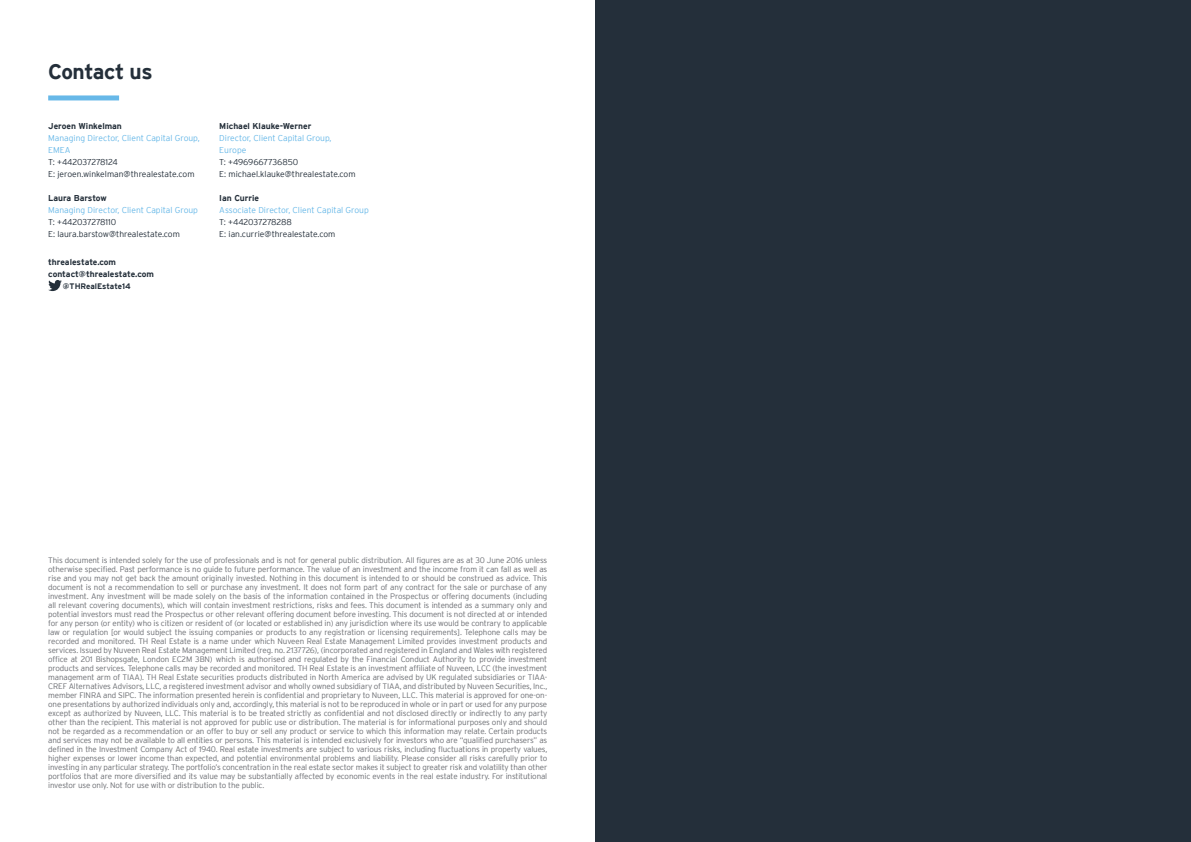
<style>
.page{position:relative;width:1191px;height:842px;background:#fff}
.page>*{position:absolute;margin:0;border:0;box-sizing:border-box;transform-origin:0 0}
.t1{font:700 21px "Interstate";letter-spacing:-.02em;color:#242f3a}
.t2{font:300 8.5px/12px "Interstate";letter-spacing:-.005em;color:#242f3a}
.t3{font:300 8.5px/12px "Interstate";color:#67b8e8}
.t4{font:700 8.5px/12px "Interstate";color:#242f3a}
.t5{font:300 8px/9px "Interstate";letter-spacing:-.015em;color:#6a6c71;text-align:justify}
.t6{font:700 8px "Interstate";color:#242f3a}
</style>
<div class="page">
<svg style="left:48px;top:280px;width:14px;height:11px"></svg>
<div style="left:48px;top:95px;width:71px;height:5px;background:#67b8e8"></div>
<div style="left:595px;top:0;width:596px;height:842px;background:#242f3a"></div>
<h1 class="t1" style="left:48px;top:60px;width:106px">Contact us</h1>
<p class="t4" style="left:48px;top:120px;width:75px">Jeroen Winkelman</p>
<p class="t3" style="left:48px;top:132px;width:153px">Managing Director, Client Capital Group,<br>EMEA</p>
<p class="t2" style="left:48px;top:156px;width:148px">T: +442037278124<br>E: jeroen.winkelman@threalestate.com</p>
<p class="t4" style="left:48px;top:192px;width:60px">Laura Barstow</p>
<p class="t3" style="left:48px;top:204px;width:151px">Managing Director, Client Capital Group</p>
<p class="t2" style="left:48px;top:216px;width:133px">T: +442037278110<br>E: laura.barstow@threalestate.com</p>
<p class="t4" style="left:48px;top:256px;width:107px">threalestate.com contact@threalestate.com</p>
<p class="t6" style="left:63px;top:282px;width:69px">@THRealEstate14</p>
<p class="t4" style="left:219px;top:120px;width:94px">Michael Klauke-Werner</p>
<p class="t3" style="left:219px;top:132px;width:114px">Director, Client Capital Group,<br>Europe</p>
<p class="t2" style="left:219px;top:156px;width:138px">T: +4969667736850<br>E: michael.klauke@threalestate.com</p>
<p class="t4" style="left:219px;top:192px;width:41px">Ian Currie</p>
<p class="t3" style="left:219px;top:204px;width:151px">Associate Director, Client Capital Group</p>
<p class="t2" style="left:219px;top:216px;width:118px">T: +442037278288<br>E: ian.currie@threalestate.com</p>
<p class="t5" style="left:48px;top:555px;width:500px">This document is intended solely for the use of professionals and is not for general public distribution. All figures are as at 30 June 2016 unless otherwise specified. Past performance is no guide to future performance. The value of an investment and the income from it can fall as well as rise and you may not get back the amount originally invested. Nothing in this document is intended to or should be construed as advice. This document is not a recommendation to sell or purchase any investment. It does not form part of any contract for the sale or purchase of any investment. Any investment will be made solely on the basis of the information contained in the Prospectus or offering documents (including all relevant covering documents), which will contain investment restrictions, risks and fees. This document is intended as a summary only and potential investors must read the Prospectus or other relevant offering document before investing. This document is not directed at or intended for any person (or entity) who is citizen or resident of (or located or established in) any jurisdiction where its use would be contrary to applicable law or regulation [or would subject the issuing companies or products to any registration or licensing requirements]. Telephone calls may be recorded and monitored. TH Real Estate is a name under which Nuveen Real Estate Management Limited provides investment products and services. Issued by Nuveen Real Estate Management Limited (reg. no. 2137726), (incorporated and registered in England and Wales with registered office at 201 Bishopsgate, London EC2M 3BN) which is authorised and regulated by the Financial Conduct Authority to provide investment products and services. Telephone calls may be recorded and monitored. TH Real Estate is an investment affiliate of Nuveen, LCC (the investment management arm of TIAA). TH Real Estate securities products distributed in North America are advised by UK regulated subsidiaries or TIAA-CREF Alternatives Advisors, LLC, a registered investment advisor and wholly owned subsidiary of TIAA, and distributed by Nuveen Securities, Inc., member FINRA and SIPC. The information presented herein is confidential and proprietary to Nuveen, LLC. This material is approved for one-on&shy;one presentations by authorized individuals only and, accordingly, this material is not to be reproduced in whole or in part or used for any purpose except as authorized by Nuveen, LLC. This material is to be treated strictly as confidential and not disclosed directly or indirectly to any party other than the recipient. This material is not approved for public use or distribution. The material is for informational purposes only and should not be regarded as a recommendation or an offer to buy or sell any product or service to which this information may relate. Certain products and services may not be available to all entities or persons. This material is intended exclusively for investors who are “qualified purchasers” as defined in the Investment Company Act of 1940. Real estate investments are subject to various risks, including fluctuations in property values, higher expenses or lower income than expected, and potential environmental problems and liability. Please consider all risks carefully prior to investing in any particular strategy. The portfolio’s concentration in the real estate sector makes it subject to greater risk and volatility than other portfolios that are more diversified and its value may be substantially affected by economic events in the real estate industry. For institutional investor use only. Not for use with or distribution to the public.</p>
</div>
